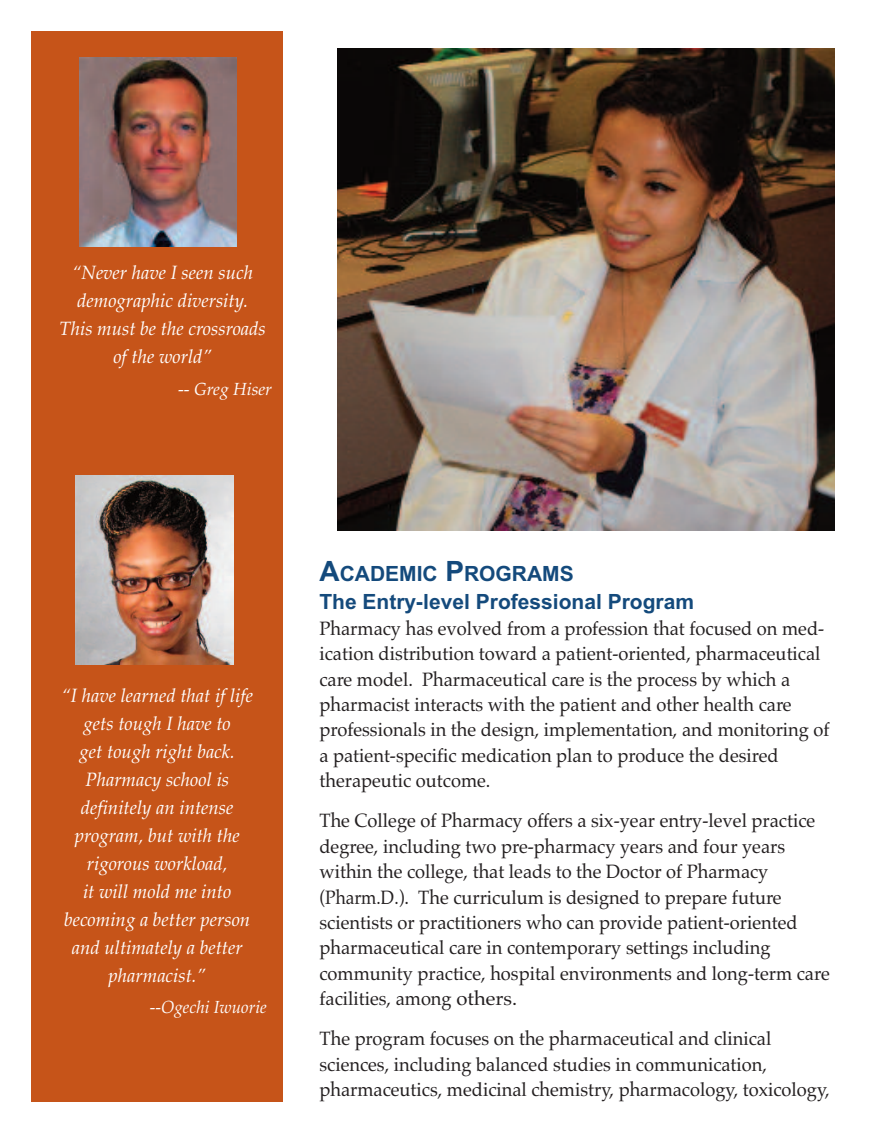
<style>
.page{position:relative;width:882px;height:1134px;background:#fff}
.page>*{position:absolute;margin:0;border:0;box-sizing:border-box;transform-origin:0 0}
.t1{font:700 21px/28.5px "Arial";color:#144a7c}
.t2{font:19.25px/25.4px "Palatino";color:#231f20;scale:.95 1}
.t3{font:italic 19.25px/28px "Palatino";color:#fff;text-align:center}
.t4{font:italic 17.5px "Palatino";color:#fff}
.s1{font-size:28px}
</style>
<div class="page">
<img style="left:338px;top:48px;width:497px;height:482px">
<div style="left:32px;top:32px;width:252px;height:1070px;background:#c65419"></div>
<img style="left:76px;top:475px;width:157px;height:189px">
<img style="left:79px;top:57px;width:158px;height:189px">
<p class="t3" style="left:59px;top:259px;width:208px">“Never have I seen such demographic diversity.<br>This must be the crossroads of the world”</p>
<p class="t4" style="left:178px;top:378px;width:96px">-- Greg Hiser</p>
<p class="t3" style="left:62px;top:681px;width:193px">“I have learned that if life gets tough I have to<br>get tough right back.<br>Pharmacy school is definitely an intense program, but with the rigorous workload,<br>it will mold me into becoming a better person and ultimately a better pharmacist.”</p>
<p class="t4" style="left:150px;top:997px;width:118px">--Ogechi Iwuorie</p>
<p class="t1" style="left:319px;top:559px;width:376px"><span class="s1">A</span>CADEMIC <span class="s1">P</span>ROGRAMS<br>The Entry-level Professional Program</p>
<p class="t2" style="left:319px;top:615px;width:539px">Pharmacy has evolved from a profession that focused on med&shy;ication distribution toward a patient-oriented, pharmaceutical care model. Pharmaceutical care is the process by which a pharmacist interacts with the patient and other health care professionals in the design, implementation, and monitoring of a patient-specific medication plan to produce the desired therapeutic outcome.</p>
<p class="t2" style="left:319px;top:808px;width:539px">The College of Pharmacy offers a six-year entry-level practice degree, including two pre-pharmacy years and four years within the college, that leads to the Doctor of Pharmacy (Pharm.D.). The curriculum is designed to prepare future scientists or practitioners who can provide patient-oriented pharmaceutical care in contemporary settings including community practice, hospital environments and long-term care facilities, among others.</p>
<p class="t2" style="left:319px;top:1026px;width:539px">The program focuses on the pharmaceutical and clinical sciences, including balanced studies in communication, pharmaceutics, medicinal chemistry, pharmacology, toxicology,</p>
</div>
